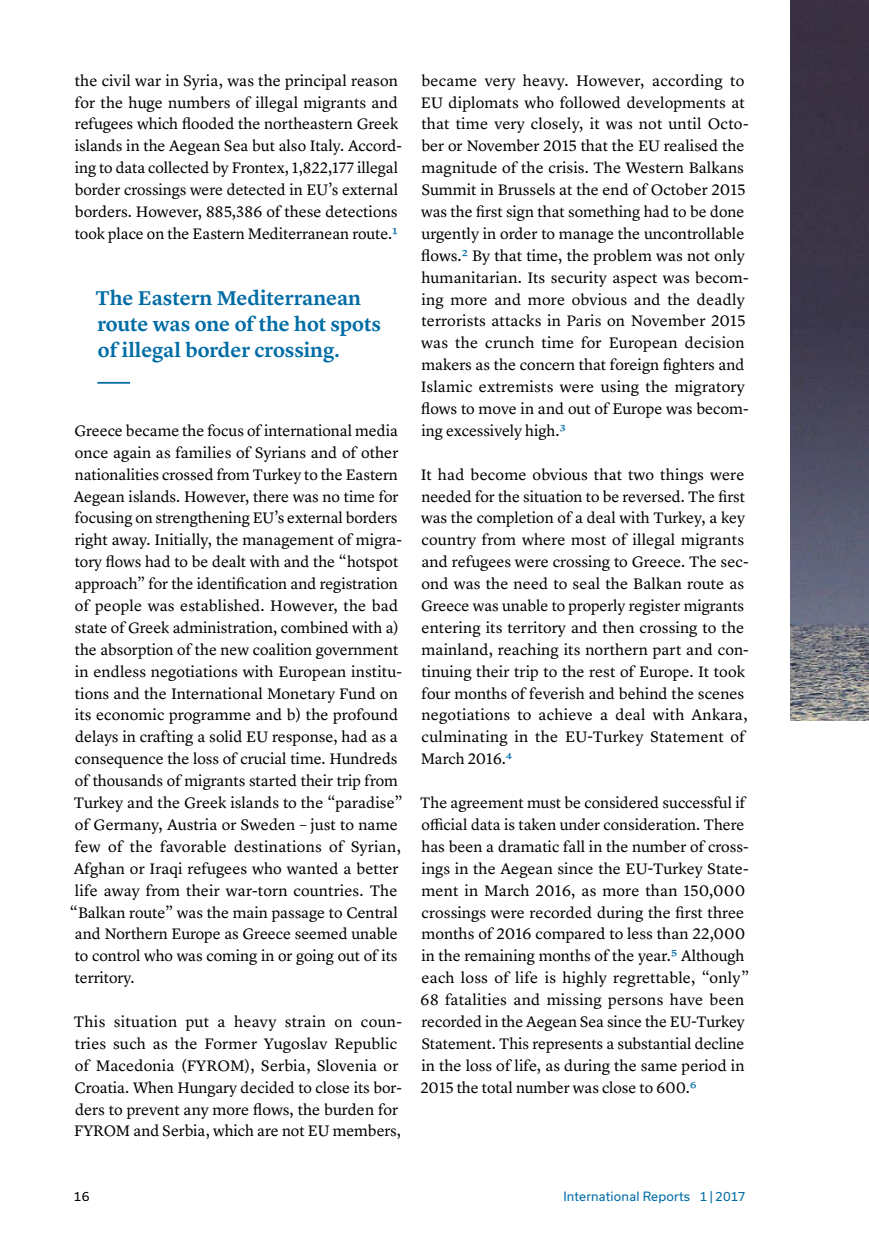
<style>
.page{position:relative;width:869px;height:1246px;background:#fff}
.page>*{position:absolute;margin:0;border:0;box-sizing:border-box;transform-origin:0 0}
.t1{font:600 20.65px/26.2px "Lyon Text";color:#006ca6}
.t2{font:15.75px/21.9px "Lyon Text";color:#000}
.t3{font:12.25px "Usual";letter-spacing:.015em;color:#006ca6}
.t4{font:12.25px "Usual";color:#000}
.s1{color:#006ca6}
</style>
<div class="page">
<hr style="left:97px;top:382px;width:33px;height:1px;background:#006ca6">
<img style="left:790px;top:0;width:78px;height:720px">
<p class="t2" style="left:75px;top:68px;width:328px">the civil war in Syria, was the principal reason for the huge numbers of illegal migrants and refugees which flooded the northeastern Greek islands in the Aegean Sea but also Italy. Accord&shy;ing to data collected by Frontex, 1,822,177 illegal border crossings were detected in EU’s external borders. However, 885,386 of these detections took place on the Eastern Mediterranean route.<span class="s1">1</span></p>
<h1 class="t1" style="left:95px;top:283px;width:287px">The Eastern Mediterranean route was one of the hot spots of illegal border crossing.</h1>
<p class="t2" style="left:74px;top:418px;width:325px">Greece became the focus of international media</p>
<p class="t2" style="left:75px;top:440px;width:325px">once again as families of Syrians and of other</p>
<p class="t2" style="left:75px;top:462px;width:324px">nationalities crossed from Turkey to the Eastern</p>
<p class="t2" style="left:74px;top:484px;width:326px">Aegean islands. However, there was no time for</p>
<p class="t2" style="left:75px;top:506px;width:324px">focusing on strengthening EU’s external borders</p>
<p class="t2" style="left:75px;top:528px;width:328px">right away. Initially, the management of migra-</p>
<p class="t2" style="left:75px;top:549px;width:325px">tory flows had to be dealt with and the “hotspot</p>
<p class="t2" style="left:75px;top:571px;width:324px">approach” for the identification and registration</p>
<p class="t2" style="left:75px;top:593px;width:324px">of people was established. However, the bad</p>
<p class="t2" style="left:75px;top:615px;width:325px">state of Greek administration, combined with a)</p>
<p class="t2" style="left:75px;top:637px;width:325px">the absorption of the new coalition government</p>
<p class="t2" style="left:75px;top:659px;width:328px">in endless negotiations with European institu-</p>
<p class="t2" style="left:75px;top:681px;width:324px">tions and the International Monetary Fund on</p>
<p class="t2" style="left:75px;top:703px;width:324px">its economic programme and b) the profound</p>
<p class="t2" style="left:75px;top:724px;width:324px">delays in crafting a solid EU response, had as a</p>
<p class="t2" style="left:75px;top:746px;width:324px">consequence the loss of crucial time. Hundreds</p>
<p class="t2" style="left:75px;top:768px;width:324px">of thousands of migrants started their trip from</p>
<p class="t2" style="left:74px;top:790px;width:330px">Turkey and the Greek islands to the “paradise”</p>
<p class="t2" style="left:75px;top:812px;width:324px">of Germany, Austria or Sweden – just to name</p>
<p class="t2" style="left:75px;top:834px;width:327px">few of the favorable destinations of Syrian,</p>
<p class="t2" style="left:74px;top:856px;width:326px">Afghan or Iraqi refugees who wanted a better</p>
<p class="t2" style="left:75px;top:878px;width:324px">life away from their war-torn countries. The</p>
<p class="t2" style="left:70px;top:899px;width:329px">“Balkan route” was the main passage to Central</p>
<p class="t2" style="left:75px;top:921px;width:324px">and Northern Europe as Greece seemed unable</p>
<p class="t2" style="left:75px;top:943px;width:324px">to control who was coming in or going out of its</p>
<p class="t2" style="left:75px;top:965px;width:61px">territory.</p>
<p class="t2" style="left:74px;top:1009px;width:330px">This situation put a heavy strain on coun&shy;tries such as the Former Yugoslav Republic of Macedonia (FYROM), Serbia, Slovenia or Croatia. When Hungary decided to close its bor&shy;ders to prevent any more flows, the burden for FYROM and Serbia, which are not EU members,</p>
<p class="t2" style="left:420px;top:68px;width:329px">became very heavy. However, according to EU diplomats who followed developments at that time very closely, it was not until Octo&shy;ber or November 2015 that the EU realised the magnitude of the crisis. The Western Balkans Summit in Brussels at the end of October 2015 was the first sign that something had to be done urgently in order to manage the uncontrollable flows.<span class="s1">2</span> By that time, the problem was not only humanitarian. Its security aspect was becom&shy;ing more and more obvious and the deadly terrorists attacks in Paris on November 2015 was the crunch time for European decision makers as the concern that foreign fighters and Islamic extremists were using the migratory flows to move in and out of Europe was becom&shy;ing excessively high.<span class="s1">3</span></p>
<p class="t2" style="left:420px;top:462px;width:329px">It had become obvious that two things were needed for the situation to be reversed. The first was the completion of a deal with Turkey, a key country from where most of illegal migrants and refugees were crossing to Greece. The sec&shy;ond was the need to seal the Balkan route as Greece was unable to properly register migrants entering its territory and then crossing to the mainland, reaching its northern part and con&shy;tinuing their trip to the rest of Europe. It took four months of feverish and behind the scenes negotiations to achieve a deal with Ankara, culminating in the EU-Turkey Statement of March 2016.<span class="s1">4</span></p>
<p class="t2" style="left:420px;top:790px;width:330px">The agreement must be considered successful if official data is taken under consideration. There has been a dramatic fall in the number of cross&shy;ings in the Aegean since the EU-Turkey State&shy;ment in March 2016, as more than 150,000 crossings were recorded during the first three months of 2016 compared to less than 22,000 in the remaining months of the year.<span class="s1">5</span> Although each loss of life is highly regrettable, “only” 68 fatalities and missing persons have been recorded in the Aegean Sea since the EU-Turkey Statement. This represents a substantial decline in the loss of life, as during the same period in 2015 the total number was close to 600.<span class="s1">6</span></p>
<p class="t4" style="left:74px;top:1188px;width:17px">16</p>
<p class="t3" style="left:563px;top:1188px;width:183px">International Reports 1|2017</p>
</div>
